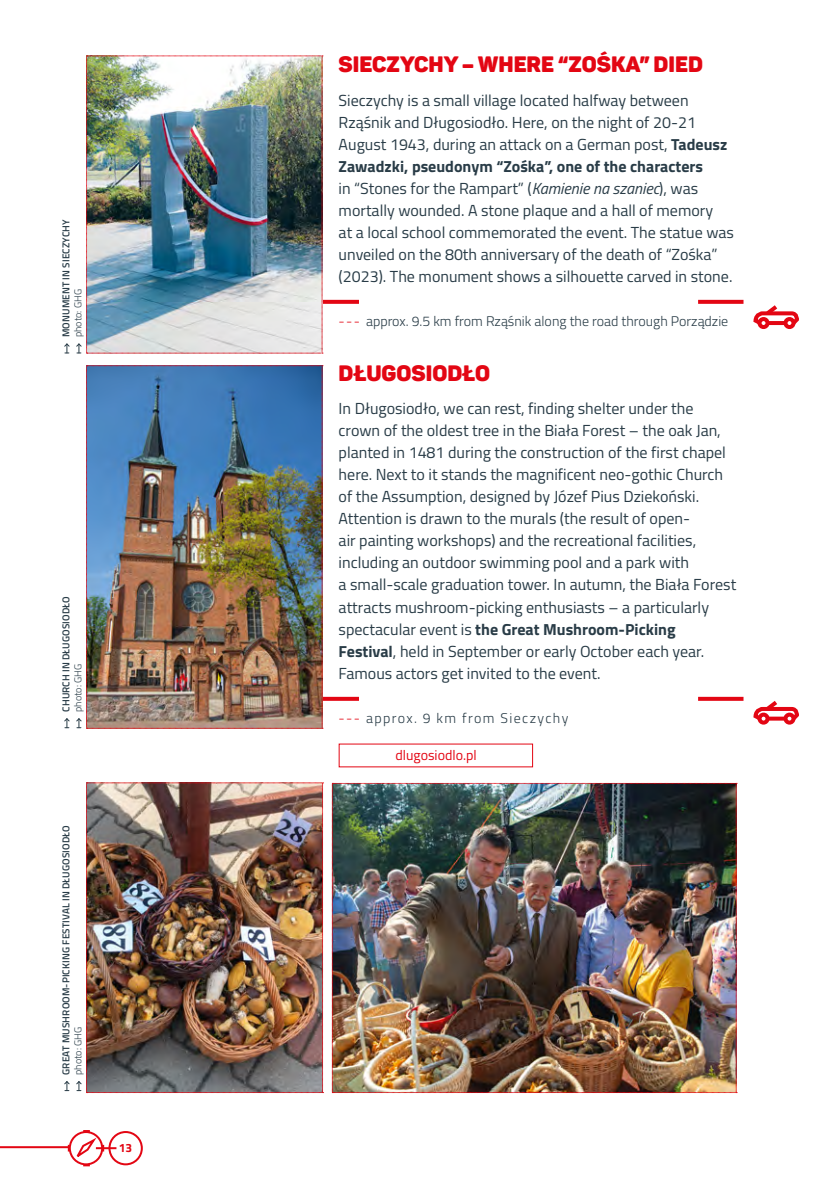
<style>
.page{position:relative;width:840px;height:1191px;background:#fff}
.page>*{position:absolute;margin:0;border:0;box-sizing:border-box;transform-origin:0 0}
.t1{font:22px "Panton Black Caps";color:#e30613}
.t2{font:16px/22px "Titillium";color:#293c47}
.t3{font:300 14px "Titillium";color:#293c47}
.t4{font:300 14px "Titillium";letter-spacing:.1em;color:#293c47}
.t5{font:14px "Titillium";color:#e30613}
.t6{font:700 12px "Titillium";color:#e30613}
.t7{font:600 10px "Titillium";letter-spacing:.01em;color:#293c47}
.t8{font:300 10px "Titillium";color:#293c47}
.s1{font-weight:700}
.s2{font-style:italic}
.s3{color:#e30613}
</style>
<div class="page">
<svg style="left:68px;top:1130px;width:36px;height:36px"></svg>
<div style="left:108px;top:1131px;width:35px;height:34px;border:2px solid #e30613;border-radius:50%"></div>
<hr style="left:0;top:1146px;width:69px;height:2px;background:#e30613">
<hr style="left:96px;top:1147px;width:20px;height:2px;background:#e30613">
<svg style="left:323px;top:300px;width:36px;height:4px"></svg>
<svg style="left:323px;top:697px;width:36px;height:4px"></svg>
<img style="left:332px;top:783px;width:404px;height:310px">
<svg style="left:64px;top:1081px;width:6px;height:10px"></svg>
<img style="left:76px;top:782px;width:247px;height:311px">
<div style="left:757px;top:317px;width:12px;height:12px;border:4px solid #e30613;border-radius:50%"></div>
<div style="left:783px;top:317px;width:12px;height:12px;border:4px solid #e30613;border-radius:50%"></div>
<svg style="left:753px;top:305px;width:46px;height:23px"></svg>
<svg style="left:698px;top:300px;width:45px;height:4px"></svg>
<svg style="left:753px;top:701px;width:46px;height:23px"></svg>
<svg style="left:698px;top:697px;width:45px;height:4px"></svg>
<svg style="left:64px;top:718px;width:6px;height:10px"></svg>
<img style="left:76px;top:365px;width:247px;height:364px">
<svg style="left:64px;top:343px;width:6px;height:10px"></svg>
<img style="left:76px;top:56px;width:247px;height:298px">
<p class="t7" style="left:58px;top:337px;width:119px;rotate:-90deg">MONUMENT IN SIECZYCHY</p>
<p class="t8" style="left:71px;top:337px;width:49px;rotate:-90deg">photo: GHG</p>
<p class="t7" style="left:58px;top:712px;width:117px;rotate:-90deg">CHURCH IN DŁUGOSIODŁO</p>
<p class="t8" style="left:71px;top:712px;width:49px;rotate:-90deg">photo: GHG</p>
<p class="t7" style="left:58px;top:1074px;width:251px;rotate:-90deg">GREAT MUSHROOM-PICKING FESTIVAL IN DŁUGOSIODŁO</p>
<p class="t8" style="left:71px;top:1074px;width:49px;rotate:-90deg">photo: GHG</p>
<p class="t6" style="left:119px;top:1138px;width:15px">13</p>
<h1 class="t1" style="left:338px;top:50px;width:365px">SIECZYCHY – WHERE “ZOŚKA” DIED</h1>
<p class="t2" style="left:338px;top:88px;width:396px">Sieczychy is a small village located halfway between Rząśnik and Długosiodło. Here, on the night of 20-21<br>August 1943, during an attack on a German post, <span class="s1">Tadeusz Zawadzki, pseudonym “Zośka”, one of the characters<br></span>in “Stones for the Rampart” (<span class="s2">Kamienie na szaniec</span>), was mortally wounded. A stone plaque and a hall of memory<br>at a local school commemorated the event. The statue was unveiled on the 80th anniversary of the death of “Zośka” (2023). The monument shows a silhouette carved in stone.</p>
<p class="t3" style="left:338px;top:311px;width:391px"><span class="s3">---</span> approx. 9.5 km from Rząśnik along the road through Porządzie</p>
<h1 class="t1" style="left:338px;top:359px;width:153px">DŁUGOSIODŁO</h1>
<p class="t2" style="left:338px;top:397px;width:399px">In Długosiodło, we can rest, finding shelter under the crown of the oldest tree in the Biała Forest – the oak Jan, planted in 1481 during the construction of the first chapel here. Next to it stands the magnificent neo-gothic Church of the Assumption, designed by Józef Pius Dziekoński.<br>Attention is drawn to the murals (the result of open-<br>air painting workshops) and the recreational facilities, including an outdoor swimming pool and a park with<br>a small-scale graduation tower. In autumn, the Biała Forest attracts mushroom-picking enthusiasts – a particularly spectacular event is <span class="s1">the Great Mushroom-Picking Festival</span>, held in September or early October each year.<br>Famous actors get invited to the event.</p>
<p class="t4" style="left:338px;top:707px;width:231px"><span class="s3">---</span> approx. 9 km from Sieczychy</p>
<p class="t5" style="left:395px;top:744px;width:83px">dlugosiodlo.pl</p>
</div>
